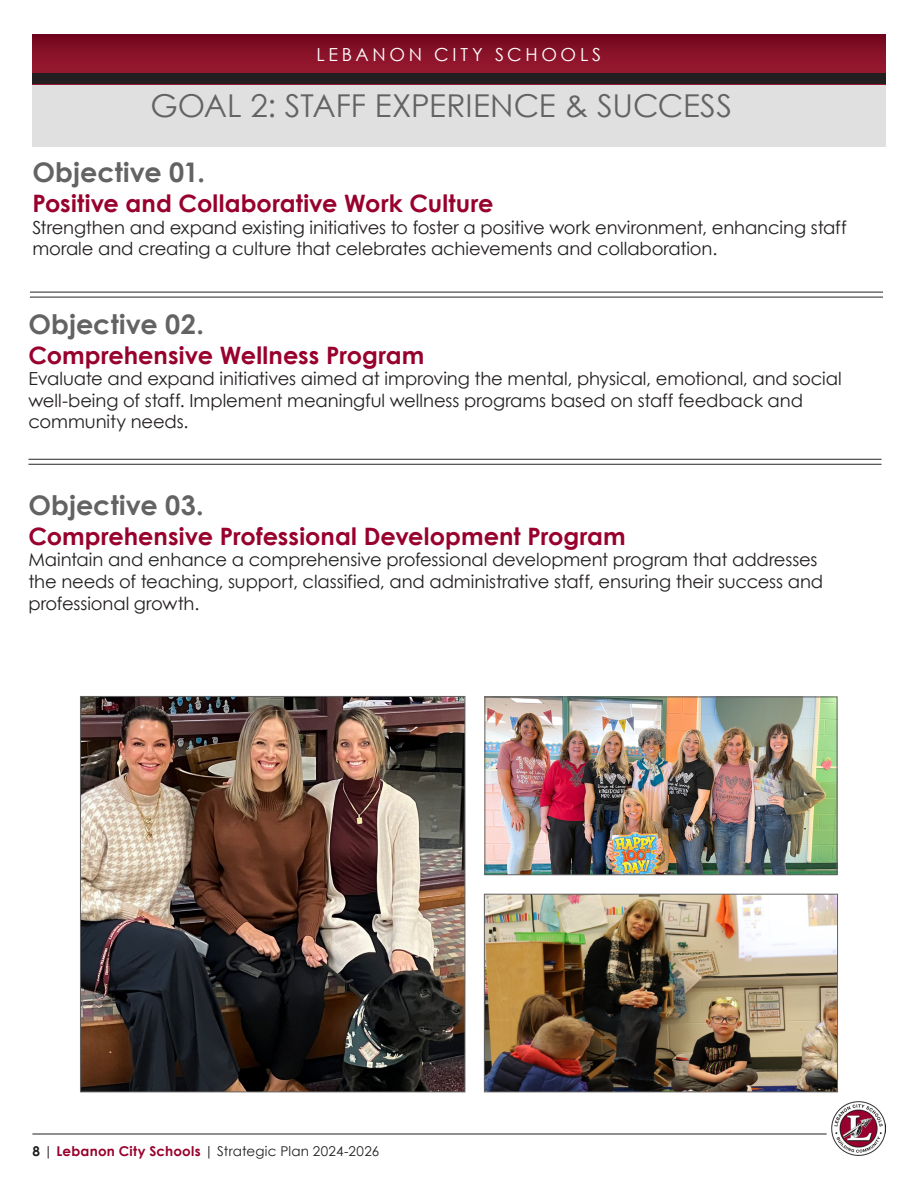
<style>
.page{position:relative;width:918px;height:1188px;background:#fff}
.page>*{position:absolute;margin:0;border:0;box-sizing:border-box;transform-origin:0 0}
.Goal_Title{font:31.5px "Century Gothic";color:#636363}
.t1{font:700 27px "Century Gothic";letter-spacing:.005em;color:#636363}
.t2{font:700 24px "Century Gothic";letter-spacing:.005em;color:#98002e}
.t3{font:18px/21.6px "Century Gothic";letter-spacing:-.01em;color:#231f20}
.t4{font:18px "Century Gothic";letter-spacing:.205em;color:#fff}
.t5{font:13.5px "Century Gothic";letter-spacing:.02em;color:#231f20}
.s1{font-weight:700}
.s2{font-weight:700;color:#98002e}
</style>
<div class="page">
<hr style="left:32px;top:1134px;width:795px;height:1px;background:#231f20">
<img style="left:832px;top:1102px;width:54px;height:54px">
<div style="left:32px;top:84px;width:853px;height:63px;background:#e0e0e0"></div>
<svg style="left:32px;top:35px;width:853px;height:38px;background:#861027"></svg>
<div style="left:32px;top:73px;width:853px;height:11px;background:#231f20"></div>
<hr style="left:30px;top:292px;width:853px;height:1px;background:#242424">
<hr style="left:30px;top:297px;width:853px;height:1px;background:#242424">
<img style="left:486px;top:698px;width:350px;height:175px">
<div style="left:484px;top:696px;width:354px;height:179px;border:1px solid #636363"></div>
<img style="left:486px;top:896px;width:350px;height:194px">
<div style="left:484px;top:894px;width:354px;height:198px;border:1px solid #636363"></div>
<img style="left:82px;top:698px;width:381px;height:392px">
<div style="left:80px;top:696px;width:385px;height:396px;border:1px solid #636363"></div>
<hr style="left:28px;top:459px;width:854px;height:1px;background:#242424">
<hr style="left:28px;top:464px;width:854px;height:1px;background:#242424">
<p class="t4" style="left:317px;top:43px;width:286px">LEBANON CITY SCHOOLS</p>
<p class="Goal_Title" style="left:151px;top:86px;width:583px">GOAL 2: STAFF EXPERIENCE &amp; SUCCESS</p>
<p class="t1" style="left:32px;top:152px;width:174px">Objective 01.</p>
<p class="t2" style="left:32px;top:185px;width:463px">Positive and Collaborative Work Culture</p>
<p class="t3" style="left:32px;top:216px;width:816px">Strengthen and expand existing initiatives to foster a positive work environment, enhancing staff morale and creating a culture that celebrates achievements and collaboration.</p>
<p class="t1" style="left:28px;top:303px;width:177px">Objective 02.</p>
<p class="t2" style="left:28px;top:337px;width:398px">Comprehensive Wellness Program</p>
<p class="t3" style="left:28px;top:368px;width:815px">Evaluate and expand initiatives aimed at improving the mental, physical, emotional, and social well-being of staff. Implement meaningful wellness programs based on staff feedback and community needs.</p>
<p class="t1" style="left:28px;top:485px;width:177px">Objective 03.</p>
<p class="t2" style="left:28px;top:518px;width:599px">Comprehensive Professional Development Program</p>
<p class="t3" style="left:28px;top:549px;width:796px">Maintain and enhance a comprehensive professional development program that addresses the needs of teaching, support, classified, and administrative staff, ensuring their success and professional growth.</p>
<p class="t5" style="left:32px;top:1142px;width:348px"><span class="s1">8</span> | <span class="s2">Lebanon City Schools</span> | Strategic Plan 2024-2026</p>
</div>
